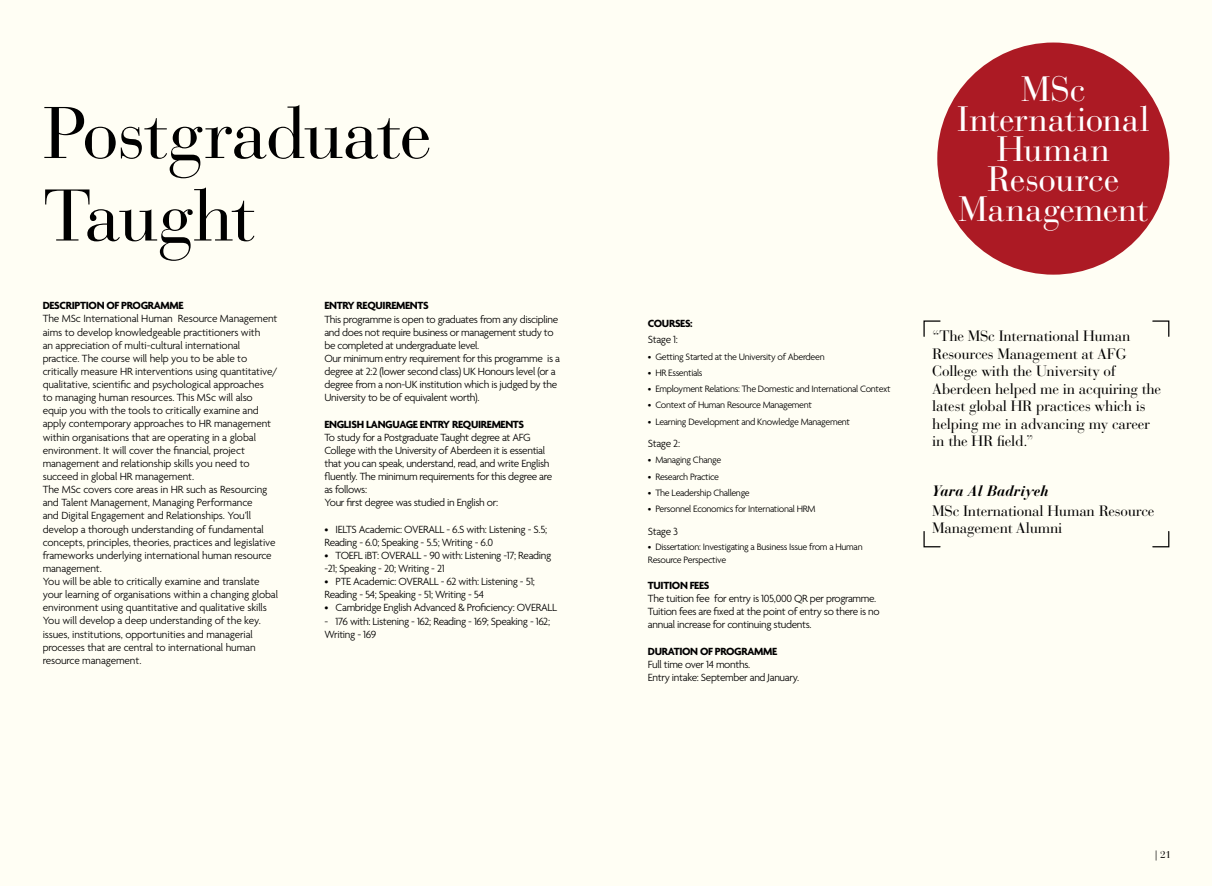
<style>
.page{position:relative;width:1212px;height:886px;background:#fffef4}
.page>*{position:absolute;margin:0;border:0;box-sizing:border-box;transform-origin:0 0}
.t1{font:72.5px/82.5px "Bauer Bodoni Std";letter-spacing:-.025em;color:#000}
.t2{font:35px/30px "Bauer Bodoni Std";letter-spacing:-.005em;color:#fff;text-align:center}
.t3{font:15px/17.5px "Bauer Bodoni Std";letter-spacing:-.015em;color:#000}
.t4{font:italic 700 15px "Bauer Bodoni";color:#000}
.t5{font:300 11.25px/13.1px "Agenda";letter-spacing:-.025em;color:#000}
.t6{font:700 11.25px "Agenda";letter-spacing:-.03em;color:#000}
.t7{font:300 10px/13.1px "Agenda";letter-spacing:-.03em;color:#000}
.t8{font:10px "Bauer Bodoni Std";color:#000}
</style>
<div class="page">
<div style="left:937px;top:43px;width:232px;height:232px;background:#ac1a24;border-radius:50%"></div>
<svg style="left:923px;top:320px;width:18px;height:17px"></svg>
<svg style="left:1152px;top:531px;width:18px;height:17px"></svg>
<svg style="left:923px;top:531px;width:18px;height:17px"></svg>
<svg style="left:1152px;top:320px;width:18px;height:17px"></svg>
<h1 class="t1" style="left:43px;top:93px;width:390px">Postgraduate<br>Taught</h1>
<p class="t6" style="left:43px;top:300px;width:142px">DESCRIPTION OF PROGRAMME</p>
<p class="t5" style="left:43px;top:313px;width:237px">The MSc International Human Resource Management aims to develop knowledgeable practitioners with<br>an appreciation of multi-cultural international practice. The course will help you to be able to critically measure HR interventions using quantitative/ qualitative, scientific and psychological approaches<br>to managing human resources. This MSc will also equip you with the tools to critically examine and apply contemporary approaches to HR management within organisations that are operating in a global environment. It will cover the financial, project management and relationship skills you need to succeed in global HR management.<br>The MSc covers core areas in HR such as Resourcing and Talent Management, Managing Performance<br>and Digital Engagement and Relationships. You’ll develop a thorough understanding of fundamental concepts, principles, theories, practices and legislative frameworks underlying international human resource management.<br>You will be able to critically examine and translate your learning of organisations within a changing global environment using quantitative and qualitative skills You will develop a deep understanding of the key. issues, institutions, opportunities and managerial processes that are central to international human resource management.</p>
<p class="t6" style="left:324px;top:300px;width:106px">ENTRY REQUIREMENTS</p>
<p class="t5" style="left:324px;top:313px;width:237px">This programme is open to graduates from any discipline and does not require business or management study to be completed at undergraduate level.<br>Our minimum entry requirement for this programme is a degree at 2:2 (lower second class) UK Honours level (or a degree from a non-UK institution which is judged by the University to be of equivalent worth).</p>
<p class="t6" style="left:324px;top:418px;width:201px">ENGLISH LANGUAGE ENTRY REQUIREMENTS</p>
<p class="t5" style="left:324px;top:431px;width:229px">To study for a Postgraduate Taught degree at AFG College with the University of Aberdeen it is essential that you can speak, understand, read, and write English fluently. The minimum requirements for this degree are as follows:<br>Your first degree was studied in English or:</p>
<p class="t5" style="left:324px;top:523px;width:224px">• IELTS Academic: OVERALL - 6.S with: Listening - S.5;<br>Reading - 6.0; Speaking - 5.5; Writing - 6.0</p>
<p class="t5" style="left:324px;top:549px;width:228px">• TOEFL iBT: OVERALL - 90 with: Listening -17; Reading -21; Speaking - 20; Writing - 21</p>
<p class="t5" style="left:324px;top:576px;width:212px">• PTE Academic: OVERALL - 62 with: Listening - 51;<br>Reading - 54; Speaking - 51; Writing - 54</p>
<p class="t5" style="left:324px;top:602px;width:234px">• Cambridge English Advanced &amp; Proficiency: OVERALL</p>
<p class="t5" style="left:324px;top:615px;width:227px">- 176 with: Listening - 162; Reading - 169; Speaking - 162;<br>Writing - 169</p>
<p class="t6" style="left:648px;top:317px;width:46px">COURSES:</p>
<p class="t5" style="left:648px;top:334px;width:31px">Stage 1:</p>
<p class="t7" style="left:648px;top:350px;width:178px">• Getting Started at the University of Aberdeen</p>
<p class="t7" style="left:648px;top:367px;width:56px">• HR Essentials</p>
<p class="t7" style="left:648px;top:383px;width:244px">• Employment Relations: The Domestic and International Context</p>
<p class="t7" style="left:648px;top:399px;width:166px">• Context of Human Resource Management</p>
<p class="t7" style="left:648px;top:415px;width:204px">• Learning Development and Knowledge Management</p>
<p class="t5" style="left:648px;top:438px;width:34px">Stage 2:</p>
<p class="t7" style="left:648px;top:454px;width:75px">• Managing Change</p>
<p class="t7" style="left:648px;top:470px;width:73px">• Research Practice</p>
<p class="t7" style="left:648px;top:487px;width:103px">• The Leadership Challenge</p>
<p class="t7" style="left:648px;top:503px;width:169px">• Personnel Economics for International HRM</p>
<p class="t5" style="left:648px;top:525px;width:32px">Stage 3</p>
<p class="t7" style="left:648px;top:540px;width:216px">• Dissertation: Investigating a Business Issue from a Human<br>Resource Perspective</p>
<p class="t6" style="left:648px;top:579px;width:63px">TUITION FEES</p>
<p class="t5" style="left:648px;top:593px;width:233px">The tuition fee for entry is 105,000 QR per programme.<br>Tuition fees are fixed at the point of entry so there is no annual increase for continuing students.</p>
<p class="t6" style="left:648px;top:645px;width:131px">DURATION OF PROGRAMME</p>
<p class="t5" style="left:648px;top:658px;width:153px">Full time over 14 months.<br>Entry intake: September and January.</p>
<h2 class="t2" style="left:957px;top:74px;width:194px">MSc<br>International<br>Human<br>Resource<br>Management</h2>
<h3 class="t3" style="left:932px;top:327px;width:230px">“The MSc International Human<br>Resources Management at AFG<br>College with the University of<br>Aberdeen helped me in acquiring the latest global HR practices which is helping me in advancing my career in the HR field.”</h3>
<h3 class="t4" style="left:932px;top:481px;width:118px">Yara Al Badriyeh</h3>
<h3 class="t3" style="left:932px;top:502px;width:224px">MSc International Human Resource<br>Management Alumni</h3>
<p class="t8" style="left:1155px;top:848px;width:18px">| 21</p>
</div>
